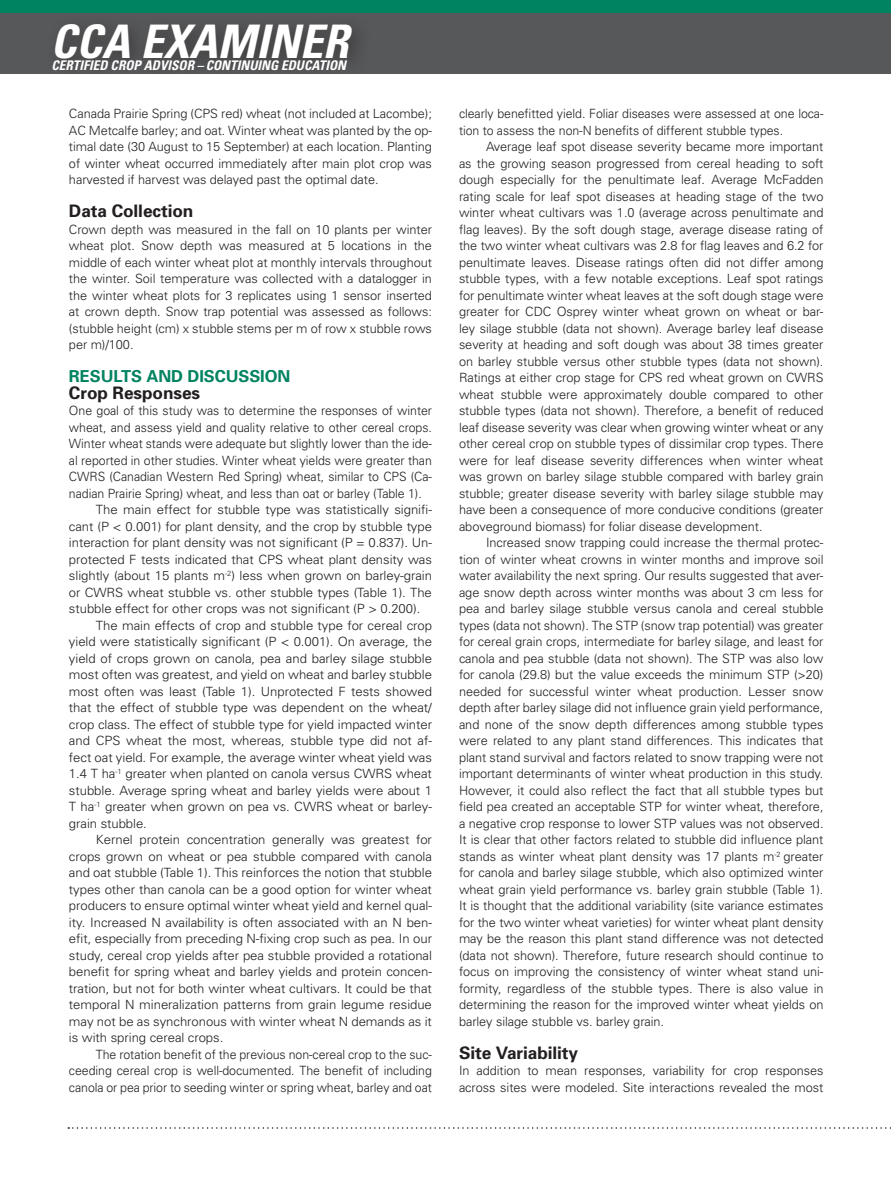
<style>
.page{position:relative;width:891px;height:1188px;background:#fff}
.page>*{position:absolute;margin:0;border:0;box-sizing:border-box;transform-origin:0 0}
.t1{font:italic 700 condensed 46.2px "Univers";color:#fff}
.REDESIGN_-_Sub-Subhe{font:700 17.25px "Univers";letter-spacing:-.005em;color:#231f20}
.REDESIGN_-_Subhead{font:700 16.5px "Univers";letter-spacing:-.005em;color:#008361}
.t2{font:italic 700 condensed 13.35px "Univers";color:#fff}
.REDESIGN_-_Body__ind{font:300 12.75px/16.5px "Univers";letter-spacing:-.005em;color:#231f20;text-align:justify}
</style>
<div class="page">
<div style="left:0;top:0;width:891px;height:17px;background:#008361"></div>
<div style="left:0;top:14px;width:891px;height:60px;background:#57585a"></div>
<div style="left:46px;top:14px;width:326px;height:64px;background:#505052"></div>
<svg style="left:68px;top:1127px;width:823px;height:2px"></svg>
<p class="t1" style="left:50px;top:13px;width:300px">CCA EXAMINER</p>
<p class="t2" style="left:52px;top:57px;width:296px">CERTIFIED CROP ADVISOR – CONTINUING EDUCATION</p>
<p class="REDESIGN_-_Body__ind" style="left:69px;top:105px;width:365px">Canada Prairie Spring (CPS red) wheat (not included at Lacombe); AC Metcalfe barley; and oat. Winter wheat was planted by the op&shy;timal date (30 August to 15 September) at each location. Planting of winter wheat occurred immediately after main plot crop was harvested if harvest was delayed past the optimal date.</p>
<p class="REDESIGN_-_Sub-Subhe" style="left:69px;top:200px;width:126px">Data Collection</p>
<p class="REDESIGN_-_Body__ind" style="left:69px;top:221px;width:365px">Crown depth was measured in the fall on 10 plants per winter wheat plot. Snow depth was measured at 5 locations in the middle of each winter wheat plot at monthly intervals throughout the winter. Soil temperature was collected with a datalogger in the winter wheat plots for 3 replicates using 1 sensor inserted at crown depth. Snow trap potential was assessed as follows: (stubble height (cm) x stubble stems per m of row x stubble rows per m)/100.</p>
<p class="REDESIGN_-_Subhead" style="left:69px;top:366px;width:223px">RESULTS AND DISCUSSION</p>
<p class="REDESIGN_-_Sub-Subhe" style="left:69px;top:382px;width:133px">Crop Responses</p>
<p class="REDESIGN_-_Body__ind" style="left:69px;top:402px;width:365px">One goal of this study was to determine the responses of winter wheat, and assess yield and quality relative to other cereal crops.<br>Winter wheat stands were adequate but slightly lower than the ide&shy;al reported in other studies. Winter wheat yields were greater than CWRS (Canadian Western Red Spring) wheat, similar to CPS (Ca&shy;nadian Prairie Spring) wheat, and less than oat or barley (Table 1).</p>
<p class="REDESIGN_-_Body__ind" style="left:69px;top:501px;width:365px;text-indent:27px">The main effect for stubble type was statistically signifi&shy;cant (P &lt; 0.001) for plant density, and the crop by stubble type interaction for plant density was not significant (P = 0.837). Un&shy;protected F tests indicated that CPS wheat plant density was slightly (about 15 plants m<sup>-2</sup>) less when grown on barley-grain or CWRS wheat stubble vs. other stubble types (Table 1). The stubble effect for other crops was not significant (P &gt; 0.200).</p>
<p class="REDESIGN_-_Body__ind" style="left:69px;top:617px;width:365px;text-indent:27px">The main effects of crop and stubble type for cereal crop yield were statistically significant (P &lt; 0.001). On average, the yield of crops grown on canola, pea and barley silage stubble most often was greatest, and yield on wheat and barley stubble most often was least (Table 1). Unprotected F tests showed that the effect of stubble type was dependent on the wheat/ crop class. The effect of stubble type for yield impacted winter and CPS wheat the most, whereas, stubble type did not af&shy;fect oat yield. For example, the average winter wheat yield was 1.4 T ha<sup>-1</sup> greater when planted on canola versus CWRS wheat stubble. Average spring wheat and barley yields were about 1<br>T ha<sup>-1</sup> greater when grown on pea vs. CWRS wheat or barley&shy;grain stubble.</p>
<p class="REDESIGN_-_Body__ind" style="left:69px;top:831px;width:365px;text-indent:27px">Kernel protein concentration generally was greatest for crops grown on wheat or pea stubble compared with canola and oat stubble (Table 1). This reinforces the notion that stubble types other than canola can be a good option for winter wheat producers to ensure optimal winter wheat yield and kernel qual&shy;ity. Increased N availability is often associated with an N ben&shy;efit, especially from preceding N-fixing crop such as pea. In our study, cereal crop yields after pea stubble provided a rotational benefit for spring wheat and barley yields and protein concen&shy;tration, but not for both winter wheat cultivars. It could be that temporal N mineralization patterns from grain legume residue may not be as synchronous with winter wheat N demands as it is with spring cereal crops.</p>
<p class="REDESIGN_-_Body__ind" style="left:69px;top:1046px;width:365px;text-indent:27px">The rotation benefit of the previous non-cereal crop to the suc&shy;ceeding cereal crop is well-documented. The benefit of including canola or pea prior to seeding winter or spring wheat, barley and oat</p>
<p class="REDESIGN_-_Body__ind" style="left:459px;top:105px;width:366px">clearly benefitted yield. Foliar diseases were assessed at one loca&shy;tion to assess the non-N benefits of different stubble types.</p>
<p class="REDESIGN_-_Body__ind" style="left:459px;top:138px;width:366px;text-indent:27px">Average leaf spot disease severity became more important as the growing season progressed from cereal heading to soft dough especially for the penultimate leaf. Average McFadden rating scale for leaf spot diseases at heading stage of the two winter wheat cultivars was 1.0 (average across penultimate and flag leaves). By the soft dough stage, average disease rating of the two winter wheat cultivars was 2.8 for flag leaves and 6.2 for penultimate leaves. Disease ratings often did not differ among stubble types, with a few notable exceptions. Leaf spot ratings for penultimate winter wheat leaves at the soft dough stage were greater for CDC Osprey winter wheat grown on wheat or bar&shy;ley silage stubble (data not shown). Average barley leaf disease severity at heading and soft dough was about 38 times greater on barley stubble versus other stubble types (data not shown).<br>Ratings at either crop stage for CPS red wheat grown on CWRS wheat stubble were approximately double compared to other stubble types (data not shown). Therefore, a benefit of reduced leaf disease severity was clear when growing winter wheat or any other cereal crop on stubble types of dissimilar crop types. There were for leaf disease severity differences when winter wheat was grown on barley silage stubble compared with barley grain stubble; greater disease severity with barley silage stubble may have been a consequence of more conducive conditions (greater aboveground biomass) for foliar disease development.</p>
<p class="REDESIGN_-_Body__ind" style="left:459px;top:534px;width:366px;text-indent:27px">Increased snow trapping could increase the thermal protec&shy;tion of winter wheat crowns in winter months and improve soil water availability the next spring. Our results suggested that aver&shy;age snow depth across winter months was about 3 cm less for pea and barley silage stubble versus canola and cereal stubble types (data not shown). The STP (snow trap potential) was greater for cereal grain crops, intermediate for barley silage, and least for canola and pea stubble (data not shown). The STP was also low for canola (29.8) but the value exceeds the minimum STP (&gt;20) needed for successful winter wheat production. Lesser snow depth after barley silage did not influence grain yield performance, and none of the snow depth differences among stubble types were related to any plant stand differences. This indicates that plant stand survival and factors related to snow trapping were not important determinants of winter wheat production in this study.<br>However, it could also reflect the fact that all stubble types but field pea created an acceptable STP for winter wheat, therefore, a negative crop response to lower STP values was not observed.<br>It is clear that other factors related to stubble did influence plant stands as winter wheat plant density was 17 plants m<sup>-2</sup> greater for canola and barley silage stubble, which also optimized winter wheat grain yield performance vs. barley grain stubble (Table 1).<br>It is thought that the additional variability (site variance estimates for the two winter wheat varieties) for winter wheat plant density may be the reason this plant stand difference was not detected (data not shown). Therefore, future research should continue to focus on improving the consistency of winter wheat stand uni&shy;formity, regardless of the stubble types. There is also value in determining the reason for the improved winter wheat yields on barley silage stubble vs. barley grain.</p>
<p class="REDESIGN_-_Sub-Subhe" style="left:459px;top:1042px;width:121px">Site Variability</p>
<p class="REDESIGN_-_Body__ind" style="left:459px;top:1062px;width:366px">In addition to mean responses, variability for crop responses across sites were modeled. Site interactions revealed the most</p>
</div>
